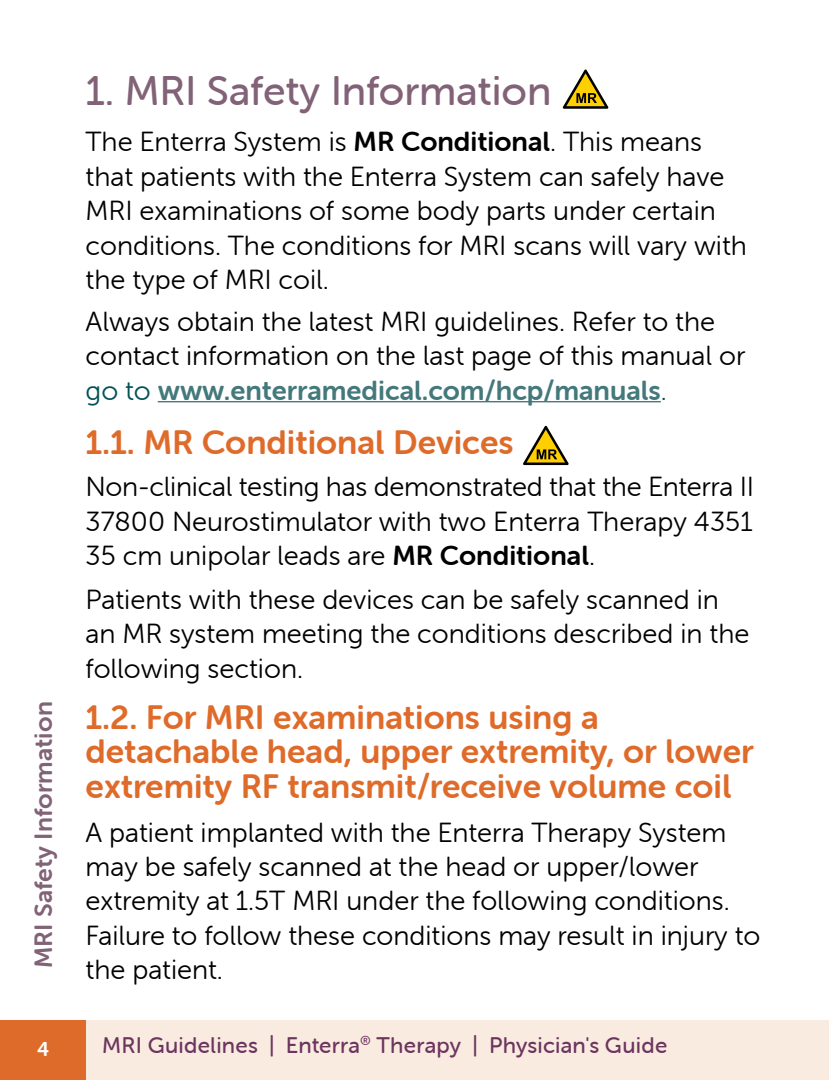
<style>
.page{position:relative;width:829px;height:1080px;background:#fff}
.page>*{position:absolute;margin:0;border:0;box-sizing:border-box;transform-origin:0 0}
.t1{font:41.25px "Museo Sans Rounded 500";color:#816277}
.t2{font:33.75px/34.5px "Museo Sans Rounded 700";color:#df6b2a}
.t3{font:27.5px/34.5px "Museo Sans Rounded 300";color:#000}
.t4{font:27.5px "Museo Sans Rounded 700";color:#44797b}
.t5{font:25px "Museo Sans Rounded 700";letter-spacing:.005em;color:#816277}
.t6{font:22.5px "Museo Sans Rounded 500";letter-spacing:.01em;color:#6c345f}
.t7{font:20px "Museo Sans Rounded 700";color:#fff}
.s1{font-family:"Museo Sans Rounded 700"}
.s2{font-family:"Museo Sans Rounded 300";color:#035157}
</style>
<div class="page">
<div style="left:81px;top:1020px;width:747px;height:60px;background:#f9ebe0"></div>
<div style="left:0;top:1020px;width:86px;height:60px;background:#df6b2a"></div>
<hr style="left:158px;top:401px;width:502px;height:1px;background:#44797b">
<svg style="left:562px;top:70px;width:46px;height:39px"></svg>
<svg style="left:523px;top:426px;width:45px;height:39px"></svg>
<p class="t5" style="left:30px;top:968px;width:269px;rotate:-90deg">MRI Safety Information</p>
<p class="t7" style="left:37px;top:1038px;width:14px">4</p>
<h1 class="t1" style="left:86px;top:68px;width:467px">1. MRI Safety Information</h1>
<p class="t3" style="left:86px;top:125px;width:662px">The Enterra System is <span class="s1">MR Conditional</span>. This means that patients with the Enterra System can safely have MRI examinations of some body parts under certain conditions. The conditions for MRI scans will vary with the type of MRI coil.</p>
<p class="t3" style="left:86px;top:304px;width:661px">Always obtain the latest MRI guidelines. Refer to the contact information on the last page of this manual or</p>
<p class="t4" style="left:86px;top:375px;width:582px"><span class="s2">go to</span> www.enterramedical.com/hcp/manuals<span class="s2">.</span></p>
<p class="t2" style="left:86px;top:425px;width:429px">1.1. MR Conditional Devices</p>
<p class="t3" style="left:86px;top:470px;width:669px;text-align:justify">Non-clinical testing has demonstrated that the Enterra II 37800 Neurostimulator with two Enterra Therapy 4351<br>35 cm unipolar leads are <span class="s1">MR Conditional</span>.</p>
<p class="t3" style="left:86px;top:582px;width:665px">Patients with these devices can be safely scanned in an MR system meeting the conditions described in the following section.</p>
<p class="t2" style="left:86px;top:700px;width:669px">1.2. For MRI examinations using a detachable head, upper extremity, or lower extremity RF transmit/receive volume coil</p>
<p class="t3" style="left:86px;top:815px;width:675px">A patient implanted with the Enterra Therapy System may be safely scanned at the head or upper/lower extremity at 1.5T MRI under the following conditions.<br>Failure to follow these conditions may result in injury to the patient.</p>
<p class="t6" style="left:102px;top:1033px;width:566px">MRI Guidelines | Enterra<sup>®</sup> Therapy | Physician's Guide</p>
</div>
